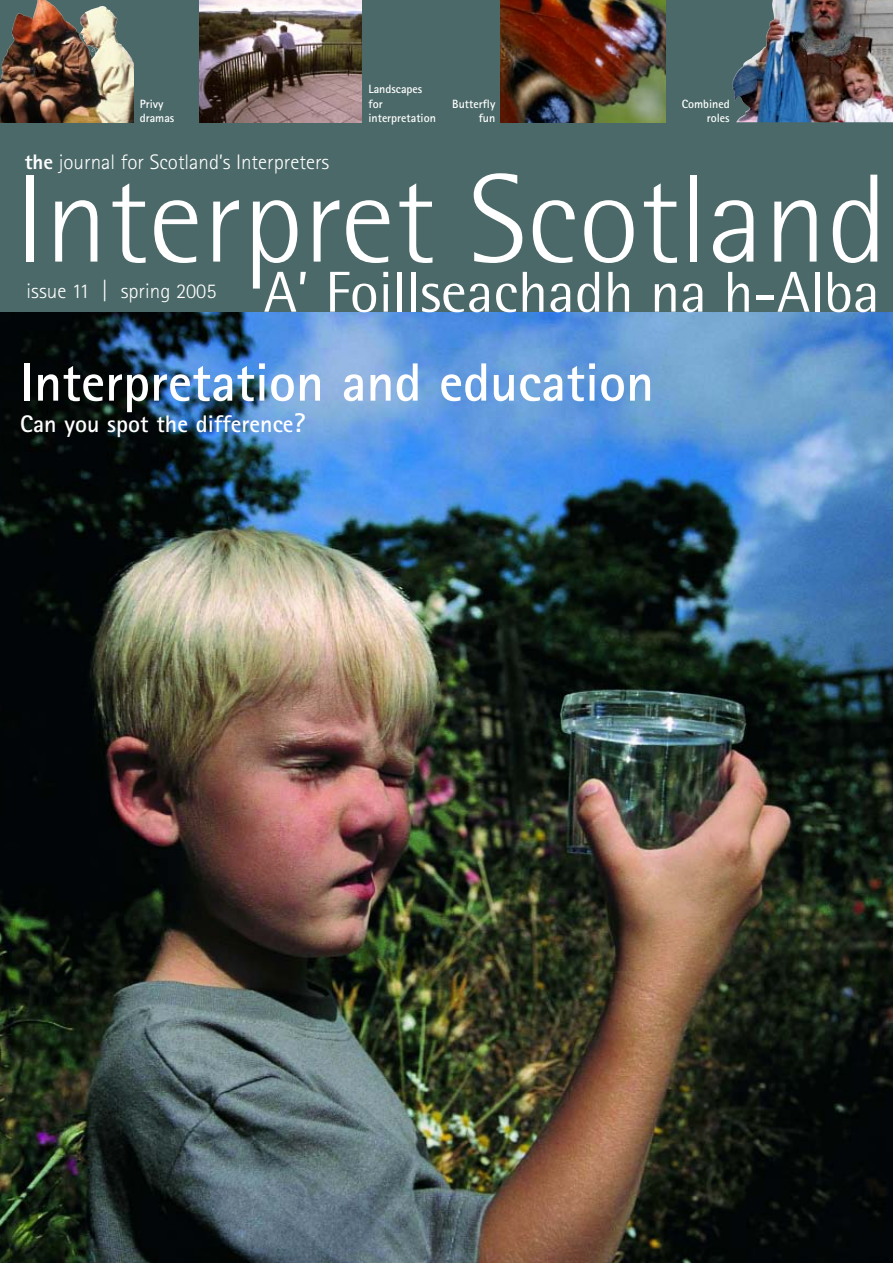
<style>
.page{position:relative;width:893px;height:1263px;background:#fff}
.page>*{position:absolute;margin:0;border:0;box-sizing:border-box;transform-origin:0 0}
.t1{font:300 126px "Rotis Semi Sans";color:#fff}
.t2{font:57.75px "Rotis Semi Sans";color:#fff}
.t3{font:700 54px "Rotis Sans Serif";color:#fff}
.t4{font:700 24px "Rotis Sans Serif";color:#fff}
.t5{font:300 21px "Rotis Sans Serif";color:#fff}
.t6{font:700 12px/14.4px "Rotis Sans Serif";color:#fff}
.s1{font-weight:800}
.s2{font-size:24px}
.s3{font-size:27px}
</style>
<div class="page">
<img style="left:0;top:312px;width:893px;height:951px">
<div style="left:0;top:0;width:893px;height:312px;background:#4b6968"></div>
<img style="left:42px;top:0;width:37px;height:36px">
<img style="left:501px;top:0;width:164px;height:122px">
<img style="left:736px;top:0;width:157px;height:122px">
<img style="left:200px;top:0;width:162px;height:122px">
<p class="t6" style="left:140px;top:98px;width:36px">Privy dramas</p>
<p class="t6" style="left:368px;top:83px;width:69px">Landscapes for interpretation</p>
<p class="t6" style="left:452px;top:98px;width:45px;text-align:right">Butterfly fun</p>
<p class="t6" style="left:682px;top:98px;width:49px;text-align:right">Combined roles</p>
<h3 class="t5" style="left:25px;top:155px;width:306px"><span class="s1">the</span> journal for Scotland’s Interpreters</h3>
<h1 class="t1" style="left:14px;top:175px;width:875px">Interpret Scotland</h1>
<h2 class="t2" style="left:264px;top:272px;width:617px">A’ Foillseachadh na h-Alba</h2>
<h3 class="t5" style="left:27px;top:283px;width:191px">issue 11 <span class="s2">|</span> spring 2005</h3>
<h3 class="t3" style="left:20px;top:363px;width:635px">Interpretation and education</h3>
<h3 class="t4" style="left:20px;top:416px;width:287px">Can you spot the difference<span class="s3">?</span></h3>
</div>
